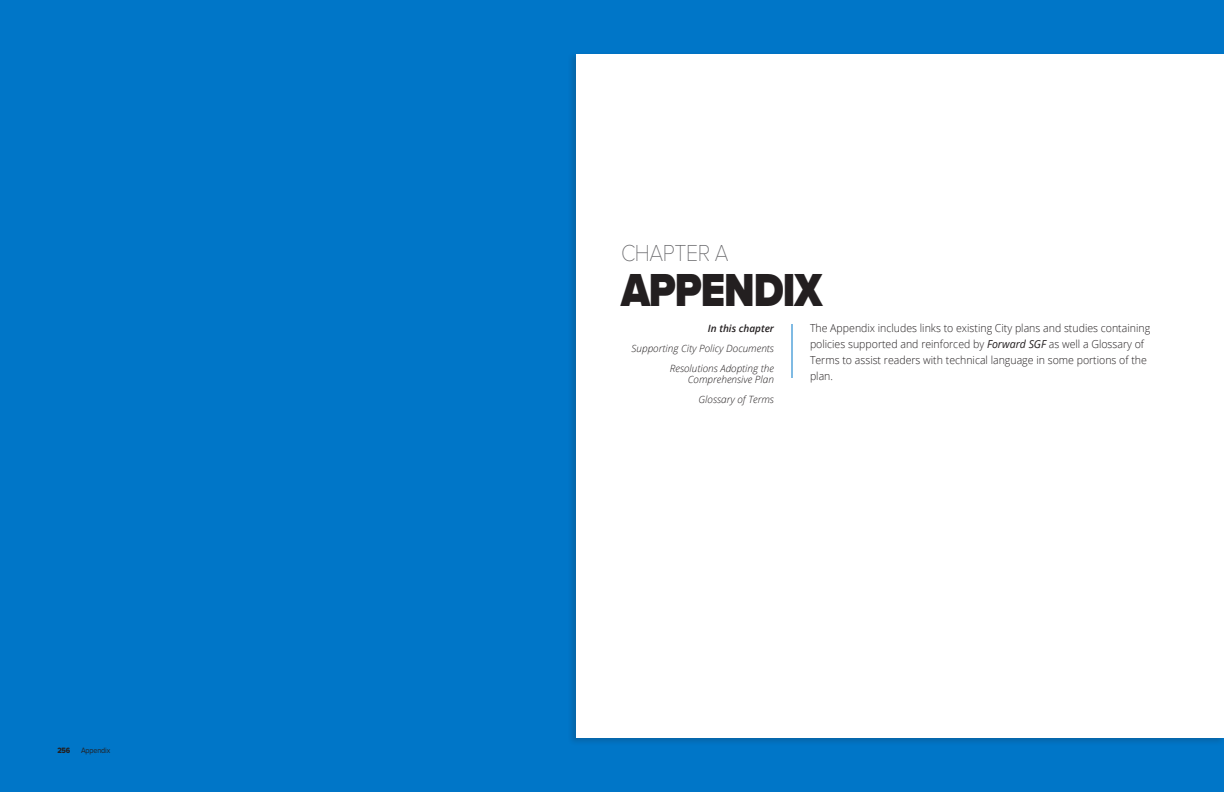
<style>
.page{position:relative;width:1224px;height:792px;background:#0076c8}
.page>*{position:absolute;margin:0;border:0;box-sizing:border-box;transform-origin:0 0}
.Title_-_Chapter{font:900 48px "Proxima Nova";letter-spacing:-.025em;color:#231f20;scale:.85 1}
.Title_-_Chapter-2{font:100 24px "Proxima Nova T";letter-spacing:-.02em;color:#636366;scale:.9 1}
.Normal_-_Chapter_Int{font:300 11px/16px "Open Sans";color:#231f20;scale:.96 1}
.TOC_Chapter{font:italic 300 10px/11px "Open Sans";color:#231f20;text-align:right}
.TOC_Chapter-2{font:italic 600 10px "Open Sans";color:#231f20}
.t1{font:8px "Proxima Nova";letter-spacing:-.02em;color:#231f20;scale:.9 1}
.t2{font:8px "Proxima Nova Extrabld";color:#231f20;scale:.9 1}
.s1{font-weight:400;font-style:italic}
</style>
<div class="page">
<div style="left:567px;top:51px;width:657px;height:696px;background:#231f20;opacity:.2"></div>
<div style="left:576px;top:54px;width:648px;height:684px;background:#fff"></div>
<hr style="left:792px;top:324px;width:1px;height:54px;background:#0076c8">
<p class="t2" style="left:57px;top:745px;width:16px">256</p>
<p class="t1" style="left:81px;top:745px;width:34px">Appendix</p>
<p class="Title_-_Chapter-2" style="left:621px;top:235px;width:121px">CHAPTER A</p>
<p class="Title_-_Chapter" style="left:621px;top:254px;width:238px">APPENDIX</p>
<p class="TOC_Chapter-2" style="left:708px;top:321px;width:68px">In this chapter</p>
<p class="TOC_Chapter" style="left:632px;top:342px;width:144px">Supporting City Policy Documents</p>
<p class="TOC_Chapter" style="left:670px;top:362px;width:106px">Resolutions Adopting the<br>Comprehensive Plan</p>
<p class="TOC_Chapter" style="left:699px;top:393px;width:77px">Glossary of Terms</p>
<p class="Normal_-_Chapter_Int" style="left:810px;top:320px;width:356px">The Appendix includes links to existing City plans and studies containing policies supported and reinforced by <span class="s1">Forward SGF</span> as well a Glossary of Terms to assist readers with technical language in some portions of the plan.</p>
</div>
